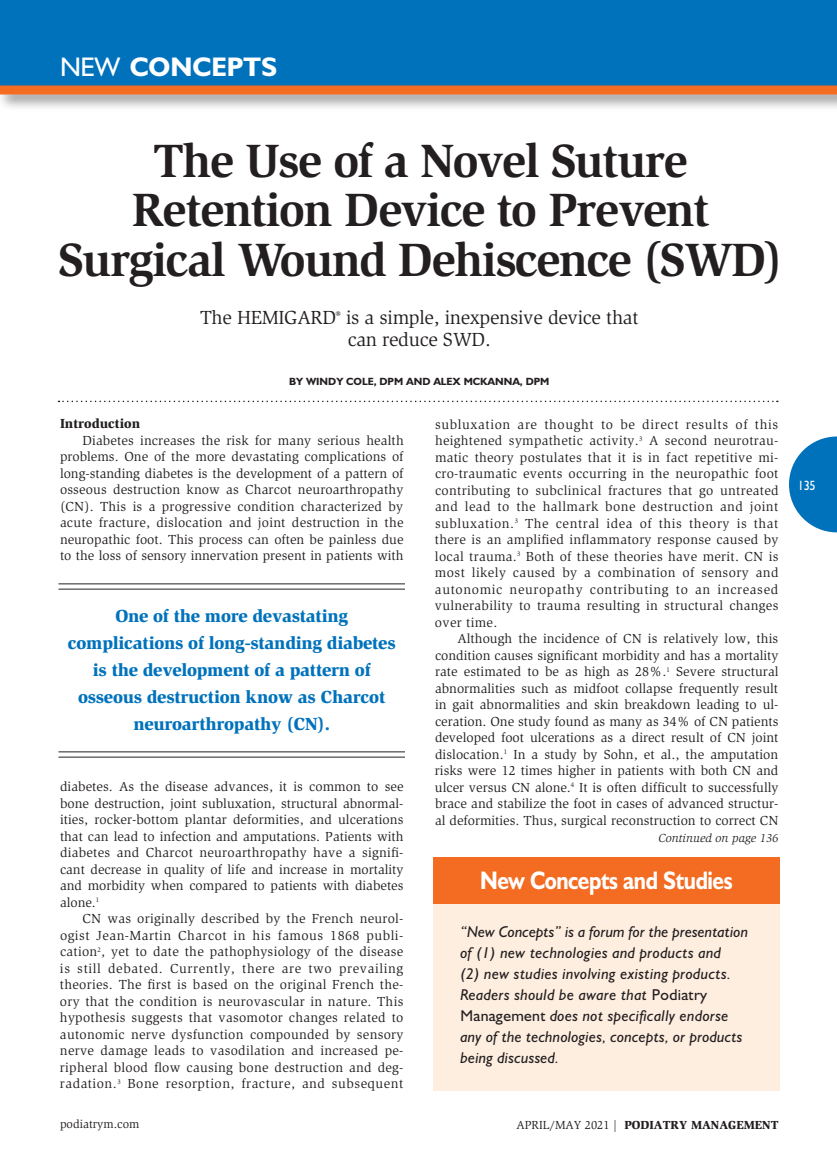
<style>
.page{position:relative;width:837px;height:1161px;background:#fff}
.page>*{position:absolute;margin:0;border:0;box-sizing:border-box;transform-origin:0 0}
._2019-Clinical_Innov{font:700 48px/49.5px "Slimbach";letter-spacing:-.03em;color:#231f20;text-align:center}
.t1{font:700 27px "Humanist 521 BT";color:#fff}
.objectives{font:700 25.5px "Humanist 521 BT";letter-spacing:-.02em;color:#fff;scale:.85 1}
._2019-Clinical_Innov-2{font:19.5px "Slimbach";letter-spacing:-.015em;color:#231f20}
._2011-Callout{font:900 18px/27px "Slimbach";letter-spacing:-.015em;color:#0072bc;text-align:center}
.objectives-2{font:italic 15.75px/21px "Humanist 521 BT";letter-spacing:.02em;color:#231f20}
.objectives-3{font:italic 15.75px/21px "Humanist 521 BT";color:#231f20}
._2011-Global_Text{font:13.5px/16.5px "Slimbach";color:#231f20;text-align:justify}
._2011-Subhead1{font:900 13.5px "Slimbach";color:#231f20}
.t2{font:13.5px "Humanist 521 BT";color:#fff;scale:.9 1}
.t3{font:900 12px "Slimbach";color:#231f20}
.t4{font:italic 12px "Slimbach";color:#231f20}
.t5{font:12px "Slimbach";color:#231f20}
._2011-Byline{font:700 10.5px "Humanist 521 BT";color:#231f20}
.s1{font-weight:400}
.s2{font-style:normal}
</style>
<div class="page">
<svg style="left:789px;top:436px;width:48px;height:96px"></svg>
<div style="left:0;top:0;width:837px;height:88px;background:#0072bc"></div>
<div style="left:0;top:82px;width:837px;height:29px;background:#231f20;opacity:.5"></div>
<div style="left:0;top:86px;width:837px;height:8px;background:#f36c21"></div>
<div style="left:434px;top:894px;width:346px;height:196px;background:#feeee0"></div>
<div style="left:434px;top:857px;width:346px;height:47px;background:#f36c21"></div>
<svg style="left:58px;top:401px;width:720px;height:1px"></svg>
<hr style="left:58px;top:584px;width:347px;height:1px;background:#231f20">
<hr style="left:58px;top:589px;width:347px;height:1px;background:#231f20">
<hr style="left:58px;top:752px;width:347px;height:1px;background:#231f20">
<hr style="left:58px;top:757px;width:347px;height:1px;background:#231f20">
<p class="t1" style="left:60px;top:50px;width:219px"><span class="s1">NEW</span> CONCEPTS</p>
<p class="_2019-Clinical_Innov" style="left:58px;top:136px;width:727px">The Use of a Novel Suture<br>Retention Device to Prevent<br>Surgical Wound Dehiscence (SWD)</p>
<p class="_2019-Clinical_Innov-2" style="left:200px;top:306px;width:440px">The HEMIGARD<sup>®</sup> is a simple, inexpensive device that</p>
<p class="_2019-Clinical_Innov-2" style="left:348px;top:328px;width:145px">can reduce SWD.</p>
<p class="_2011-Byline" style="left:289px;top:375px;width:262px">BY WINDY COLE, DPM AND ALEX MCKANNA, DPM</p>
<p class="_2011-Subhead1" style="left:60px;top:415px;width:82px">Introduction</p>
<p class="_2011-Global_Text" style="left:60px;top:432px;width:345px;text-indent:23px">Diabetes increases the risk for many serious health problems. One of the more devastating complications of long-standing diabetes is the development of a pattern of osseous destruction know as Charcot neuroarthropathy (CN). This is a progressive condition characterized by acute fracture, dislocation and joint destruction in the neuropathic foot. This process can often be painless due to the loss of sensory innervation present in patients with</p>
<p class="_2011-Callout" style="left:68px;top:602px;width:329px">One of the more devastating complications of long-standing diabetes is the development of a pattern of osseous destruction know as Charcot neuroarthropathy (CN).</p>
<p class="_2011-Global_Text" style="left:60px;top:779px;width:345px">diabetes. As the disease advances, it is common to see bone destruction, joint subluxation, structural abnormal&shy;ities, rocker-bottom plantar deformities, and ulcerations that can lead to infection and amputations. Patients with diabetes and Charcot neuroarthropathy have a signifi&shy;cant decrease in quality of life and increase in mortality and morbidity when compared to patients with diabetes alone.<sup>1</sup></p>
<p class="_2011-Global_Text" style="left:60px;top:911px;width:345px;text-indent:23px">CN was originally described by the French neurol&shy;ogist Jean-Martin Charcot in his famous 1868 publi&shy;cation<sup>2</sup>, yet to date the pathophysiology of the disease is still debated. Currently, there are two prevailing theories. The first is based on the original French the&shy;ory that the condition is neurovascular in nature. This hypothesis suggests that vasomotor changes related to autonomic nerve dysfunction compounded by sensory nerve damage leads to vasodilation and increased pe&shy;ripheral blood flow causing bone destruction and deg&shy;radation.<sup>3</sup> Bone resorption, fracture, and subsequent</p>
<p class="_2011-Global_Text" style="left:435px;top:416px;width:345px">subluxation are thought to be direct results of this heightened sympathetic activity.<sup>3</sup> A second neurotrau&shy;matic theory postulates that it is in fact repetitive mi&shy;cro-traumatic events occurring in the neuropathic foot contributing to subclinical fractures that go untreated and lead to the hallmark bone destruction and joint subluxation.<sup>3</sup> The central idea of this theory is that there is an amplified inflammatory response caused by local trauma.<sup>3</sup> Both of these theories have merit. CN is most likely caused by a combination of sensory and autonomic neuropathy contributing to an increased vulnerability to trauma resulting in structural changes over time.</p>
<p class="_2011-Global_Text" style="left:435px;top:630px;width:345px;text-indent:23px">Although the incidence of CN is relatively low, this condition causes significant morbidity and has a mortality rate estimated to be as high as 28%.<sup>1</sup> Severe structural abnormalities such as midfoot collapse frequently result in gait abnormalities and skin breakdown leading to ul&shy;ceration. One study found as many as 34% of CN patients developed foot ulcerations as a direct result of CN joint dislocation.<sup>1</sup> In a study by Sohn, et al., the amputation risks were 12 times higher in patients with both CN and ulcer versus CN alone.<sup>4</sup> It is often difficult to successfully brace and stabilize the foot in cases of advanced structur&shy;al deformities. Thus, surgical reconstruction to correct CN</p>
<p class="t4" style="left:659px;top:831px;width:121px">Continued on page 136</p>
<p class="objectives" style="left:480px;top:865px;width:299px">New Concepts and Studies</p>
<p class="objectives-3" style="left:460px;top:921px;width:289px">“New Concepts” is a forum for the presentation of (1) new technologies and products and</p>
<p class="objectives-2" style="left:460px;top:963px;width:272px">(2) new studies involving existing products.<br>Readers should be aware that <span class="s2">Podiatry</span></p>
<p class="objectives-2" style="left:460px;top:1005px;width:270px"><span class="s2">Management</span> does not specifically endorse</p>
<p class="objectives-2" style="left:460px;top:1026px;width:284px">any of the technologies, concepts, or products being discussed.</p>
<p class="t5" style="left:60px;top:1117px;width:81px">podiatrym.com</p>
<p class="t3" style="left:516px;top:1117px;width:264px"><span class="s1">APRIL/MAY 2021 |</span> PODIATRY MANAGEMENT</p>
<p class="t2" style="left:798px;top:477px;width:21px">135</p>
</div>
